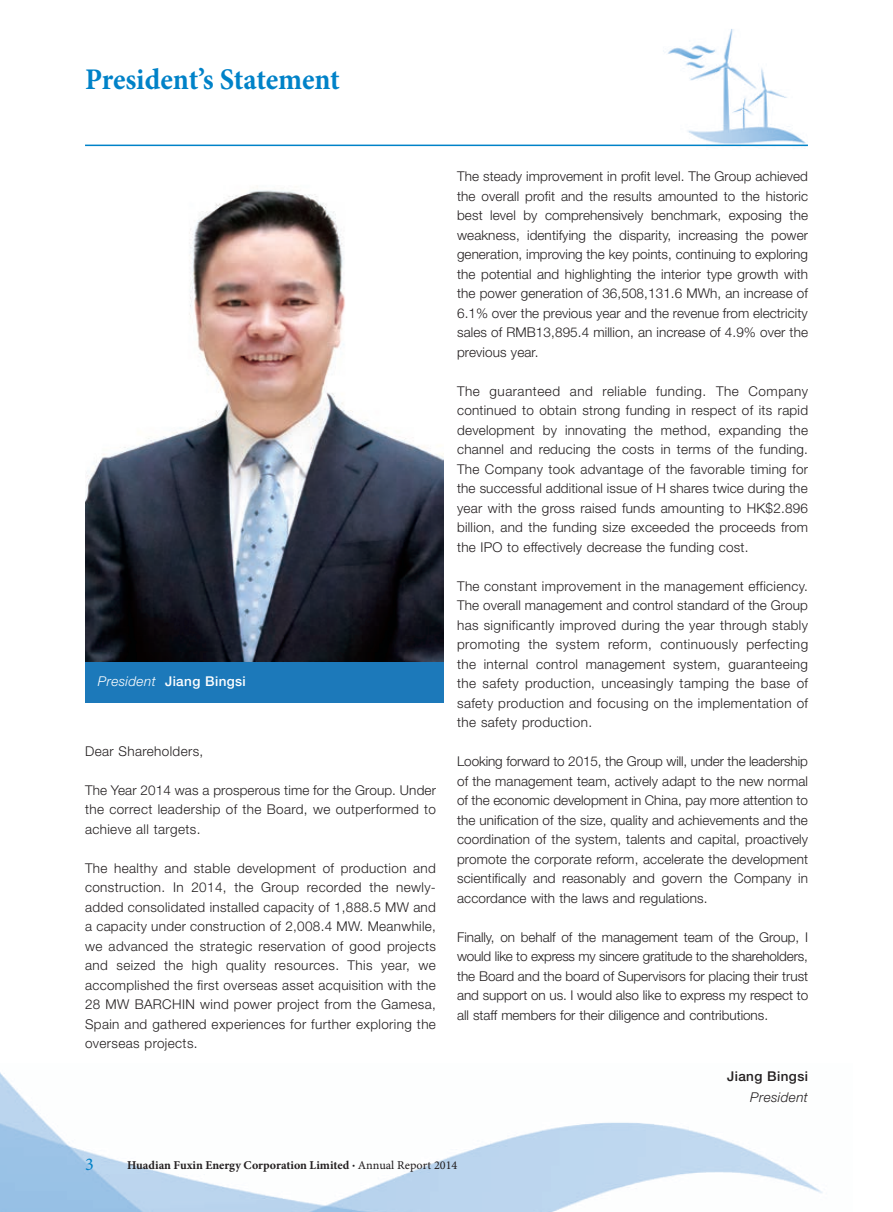
<style>
.page{position:relative;width:893px;height:1212px;background:#fff}
.page>*{position:absolute;margin:0;border:0;box-sizing:border-box;transform-origin:0 0}
.t1{font:700 30px "Minion Pro";letter-spacing:-.005em;color:#0082c8;scale:.95 1}
.t2{font:18px "Minion Pro Capt";color:#0082c8}
.t3{font:300 13.5px/19.5px "Helvetica Neue LT Std";letter-spacing:.02em;color:#231f20;text-align:justify}
.t4{font:500 13.5px "Helvetica Neue LT Std";letter-spacing:.03em;color:#fff}
.t5{font:500 13.5px "Helvetica Neue LT Std";letter-spacing:.03em;color:#231f20}
.t6{font:italic 300 13.5px "Helvetica Neue LT Std";letter-spacing:.03em;color:#231f20}
.t7{font:700 12px "Minion Pro";color:#231f20}
.s1{font-weight:300;font-style:italic}
.s2{font-family:"Minion Pro Capt";font-weight:400}
</style>
<div class="page">
<img style="left:0;top:1072px;width:823px;height:140px">
<img style="left:637px;top:29px;width:171px;height:118px">
<hr style="left:85px;top:145px;width:723px;height:1px;background:#0082c8">
<img style="left:85px;top:186px;width:359px;height:476px">
<div style="left:85px;top:662px;width:359px;height:41px;background:#1c79ba"></div>
<h1 class="t1" style="left:85px;top:58px;width:270px">President’s Statement</h1>
<p class="t4" style="left:98px;top:673px;width:150px"><span class="s1">President</span> Jiang Bingsi</p>
<p class="t3" style="left:85px;top:741px;width:120px">Dear Shareholders,</p>
<p class="t3" style="left:85px;top:780px;width:352px">The Year 2014 was a prosperous time for the Group. Under the correct leadership of the Board, we outperformed to achieve all targets.</p>
<p class="t3" style="left:85px;top:858px;width:352px">The healthy and stable development of production and construction. In 2014, the Group recorded the newly&shy;added consolidated installed capacity of 1,888.5 MW and a capacity under construction of 2,008.4 MW. Meanwhile, we advanced the strategic reservation of good projects and seized the high quality resources. This year, we accomplished the first overseas asset acquisition with the 28 MW BARCHIN wind power project from the Gamesa, Spain and gathered experiences for further exploring the overseas projects.</p>
<p class="t3" style="left:457px;top:166px;width:352px">The steady improvement in profit level. The Group achieved the overall profit and the results amounted to the historic best level by comprehensively benchmark, exposing the weakness, identifying the disparity, increasing the power generation, improving the key points, continuing to exploring the potential and highlighting the interior type growth with the power generation of 36,508,131.6 MWh, an increase of 6.1% over the previous year and the revenue from electricity sales of RMB13,895.4 million, an increase of 4.9% over the previous year.</p>
<p class="t3" style="left:457px;top:381px;width:352px">The guaranteed and reliable funding. The Company continued to obtain strong funding in respect of its rapid development by innovating the method, expanding the channel and reducing the costs in terms of the funding.<br>The Company took advantage of the favorable timing for the successful additional issue of H shares twice during the year with the gross raised funds amounting to HK$2.896 billion, and the funding size exceeded the proceeds from the IPO to effectively decrease the funding cost.</p>
<p class="t3" style="left:457px;top:576px;width:353px">The constant improvement in the management efficiency.<br>The overall management and control standard of the Group has significantly improved during the year through stably promoting the system reform, continuously perfecting the internal control management system, guaranteeing the safety production, unceasingly tamping the base of safety production and focusing on the implementation of the safety production.</p>
<p class="t3" style="left:457px;top:751px;width:352px">Looking forward to 2015, the Group will, under the leadership of the management team, actively adapt to the new normal of the economic development in China, pay more attention to the unification of the size, quality and achievements and the coordination of the system, talents and capital, proactively promote the corporate reform, accelerate the development scientifically and reasonably and govern the Company in accordance with the laws and regulations.</p>
<p class="t3" style="left:457px;top:927px;width:353px">Finally, on behalf of the management team of the Group, I would like to express my sincere gratitude to the shareholders, the Board and the board of Supervisors for placing their trust and support on us. I would also like to express my respect to all staff members for their diligence and contributions.</p>
<p class="t5" style="left:727px;top:1068px;width:82px">Jiang Bingsi</p>
<p class="t6" style="left:750px;top:1089px;width:59px">President</p>
<h2 class="t2" style="left:85px;top:1153px;width:10px">3</h2>
<p class="t7" style="left:127px;top:1157px;width:332px">Huadian Fuxin Energy Corporation Limited · <span class="s2">Annual Report 2014</span></p>
</div>
